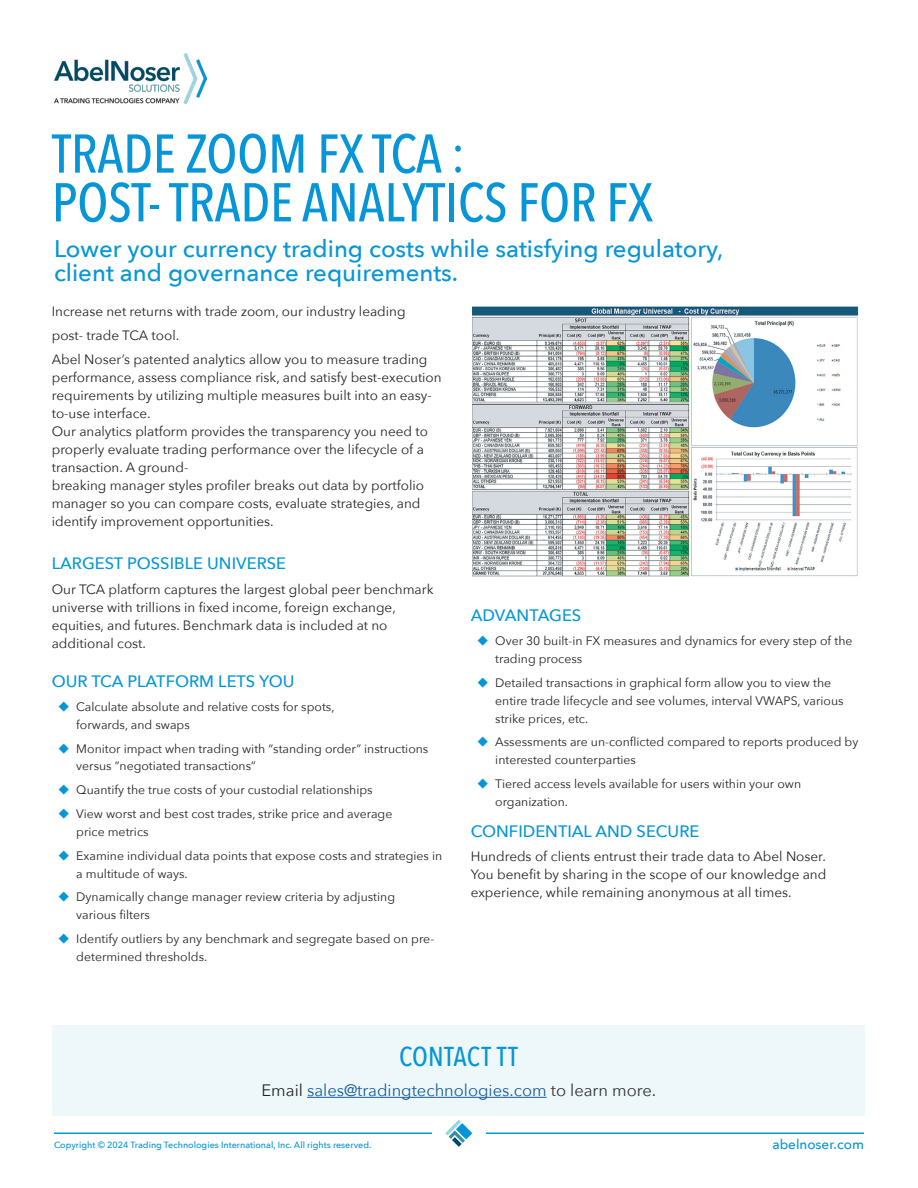
<style>
.page{position:relative;width:918px;height:1188px;background:#fff}
.page>*{position:absolute;margin:0;border:0;box-sizing:border-box;transform-origin:0 0}
.t1{font:500 54px/48.8px "Avenir Next Condensed";letter-spacing:-.005em;color:#0696d7}
.t2{font:500 27.3px "Avenir Next Condensed";letter-spacing:.005em;color:#0696d7}
.t3{font:500 24px/24px "Avenir Next";color:#0696d7}
.t4{font:500 16.5px "Avenir Next";color:#0696d7}
.t5{font:16.5px "Avenir Next";color:#175d9e}
.t6{font:13.5px/18px "Avenir Next";color:#252423}
.t7{font:500 13.5px "Avenir Next";color:#0696d7}
.t8{font:12.3px/17.7px "Avenir Next";color:#252423}
.t9{font:500 9px "Avenir Next";color:#0696d7}
.s1{color:#252423}
.s2{color:#323332}
</style>
<div class="page">
<hr style="left:54px;top:1132px;width:810px;height:2px;background:#0696d7">
<div style="left:432px;top:1118px;width:54px;height:32px;background:#fff"></div>
<svg style="left:445px;top:1120px;width:27px;height:27px"></svg>
<img style="left:54px;top:54px;width:152px;height:50px">
<img style="left:472px;top:306px;width:387px;height:271px">
<div style="left:52px;top:1025px;width:813px;height:90px;background:#eef8fb"></div>
<hr style="left:307px;top:1097px;width:240px;height:1px;background:#175d9e">
<h1 class="t1" style="left:52px;top:129px;width:603px">TRADE ZOOM FX TCA :<br>POST- TRADE ANALYTICS FOR FX</h1>
<h3 class="t3" style="left:54px;top:235px;width:671px">Lower your currency trading costs while satisfying regulatory, client and governance requirements.</h3>
<p class="t6" style="left:52px;top:299px;width:377px;line-height:24px">Increase net returns with trade zoom, our industry leading post- trade TCA tool.<br>Abel Noser’s patented analytics allow you to measure trading</p>
<p class="t6" style="left:52px;top:368px;width:391px">performance, assess compliance risk, and satisfy best-execution requirements by utilizing multiple measures built into an easy&shy;to-use interface.<br>Our analytics platform provides the transparency you need to properly evaluate trading performance over the lifecycle of a transaction. A ground-<br>breaking manager styles profiler breaks out data by portfolio manager so you can compare costs, evaluate strategies, and identify improvement opportunities.</p>
<p class="t4" style="left:52px;top:549px;width:236px">LARGEST POSSIBLE UNIVERSE</p>
<p class="t6" style="left:52px;top:579px;width:383px">Our TCA platform captures the largest global peer benchmark universe with trillions in fixed income, foreign exchange, equities, and futures. Benchmark data is included at no additional cost.</p>
<p class="t4" style="left:52px;top:667px;width:244px">OUR TCA PLATFORM LETS YOU</p>
<p class="t8" style="left:76px;top:698px;width:260px">Calculate absolute and relative costs for spots, forwards, and swaps</p>
<p class="t8" style="left:76px;top:739px;width:354px">Monitor impact when trading with “standing order” instructions versus “negotiated transactions”</p>
<p class="t8" style="left:76px;top:778px;width:318px;line-height:23.9px">Quantify the true costs of your custodial relationships<br>View worst and best cost trades, strike price and average</p>
<p class="t8" style="left:76px;top:819px;width:368px;line-height:23.9px">price metrics<br>Examine individual data points that expose costs and strategies in</p>
<p class="t8" style="left:76px;top:861px;width:320px;line-height:23.9px">a multitude of ways.<br>Dynamically change manager review criteria by adjusting</p>
<p class="t8" style="left:76px;top:902px;width:359px;line-height:23.9px">various filters<br>Identify outliers by any benchmark and segregate based on pre-</p>
<p class="t8" style="left:76px;top:947px;width:133px">determined thresholds.</p>
<p class="t4" style="left:471px;top:601px;width:112px">ADVANTAGES</p>
<p class="t8" style="left:495px;top:632px;width:359px">Over 30 built-in FX measures and dynamics for every step of the trading process</p>
<p class="t8" style="left:495px;top:673px;width:350px">Detailed transactions in graphical form allow you to view the entire trade lifecycle and see volumes, interval VWAPS, various strike prices, etc.</p>
<p class="t8" style="left:495px;top:733px;width:365px">Assessments are un-conflicted compared to reports produced by interested counterparties</p>
<p class="t8" style="left:495px;top:774px;width:307px">Tiered access levels available for users within your own organization.</p>
<p class="t4" style="left:471px;top:817px;width:230px">CONFIDENTIAL AND SECURE</p>
<p class="t6" style="left:471px;top:847px;width:357px;text-align:justify">Hundreds of clients entrust their trade data to Abel Noser.<br>You benefit by sharing in the scope of our knowledge and experience, while remaining anonymous at all times.</p>
<h2 class="t2" style="left:399px;top:1040px;width:120px">CONTACT TT</h2>
<p class="t5" style="left:262px;top:1076px;width:396px"><span class="s1">Email</span> sales@tradingtechnologies.com <span class="s2">to learn more</span><span class="s1">.</span></p>
<p class="t9" style="left:54px;top:1137px;width:319px">Copyright © 2024 Trading Technologies International, Inc. All rights reserved.</p>
<p class="t7" style="left:772px;top:1133px;width:93px">abelnoser.com</p>
</div>
